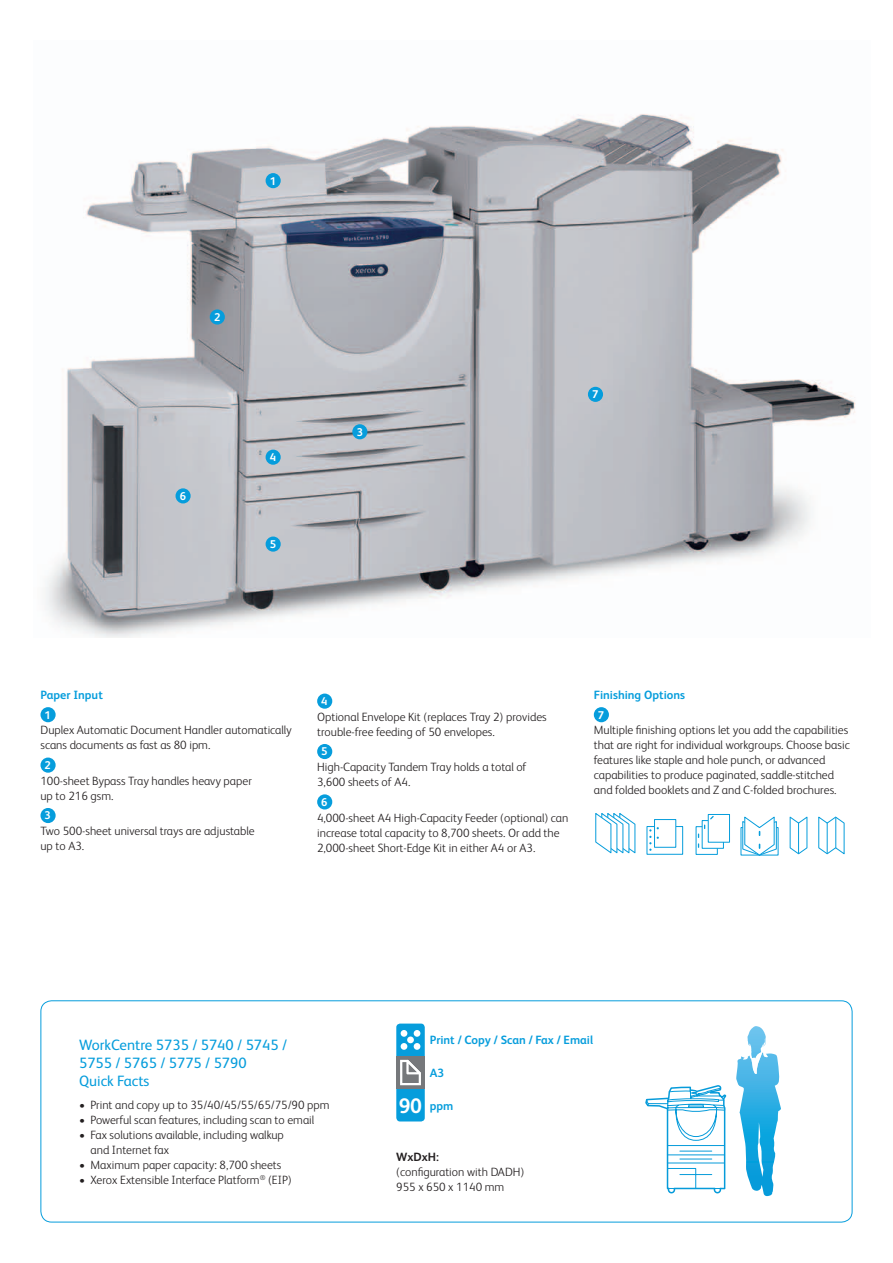
<style>
.page{position:relative;width:893px;height:1263px;background:#fff}
.page>*{position:absolute;margin:0;border:0;box-sizing:border-box;transform-origin:0 0}
.t1{font:15px/18px "Xerox Sans";color:#069ddc}
.t2{font:300 12px/15px "Xerox Sans";color:#231f20}
.t3{font:700 12px "Xerox Sans";color:#069ddc}
.t4{font:700 12px "Xerox Sans";color:#231f20}
.t5{font:700 11.25px "Xerox Sans";color:#fff}
.s1{font-size:21px;color:#fff}
</style>
<div class="page">
<img style="left:45px;top:114px;width:811px;height:523px">
<div style="left:266px;top:173px;width:15px;height:15px;background:#069ddc;border-radius:50%"></div>
<div style="left:266px;top:450px;width:15px;height:15px;background:#069ddc;border-radius:50%"></div>
<div style="left:266px;top:536px;width:15px;height:16px;background:#069ddc;border-radius:50%"></div>
<div style="left:176px;top:488px;width:15px;height:15px;background:#069ddc;border-radius:50%"></div>
<div style="left:588px;top:387px;width:15px;height:15px;background:#069ddc;border-radius:50%"></div>
<div style="left:352px;top:424px;width:15px;height:15px;background:#069ddc;border-radius:50%"></div>
<div style="left:210px;top:309px;width:15px;height:16px;background:#069ddc;border-radius:50%"></div>
<div style="left:41px;top:707px;width:15px;height:15px;background:#069ddc;border-radius:50%"></div>
<div style="left:41px;top:757px;width:15px;height:16px;background:#069ddc;border-radius:50%"></div>
<div style="left:41px;top:808px;width:15px;height:15px;background:#069ddc;border-radius:50%"></div>
<div style="left:317px;top:693px;width:15px;height:16px;background:#069ddc;border-radius:50%"></div>
<div style="left:317px;top:744px;width:15px;height:15px;background:#069ddc;border-radius:50%"></div>
<div style="left:317px;top:794px;width:15px;height:15px;background:#069ddc;border-radius:50%"></div>
<div style="left:594px;top:707px;width:15px;height:15px;background:#069ddc;border-radius:50%"></div>
<svg style="left:595px;top:813px;width:40px;height:40px"></svg>
<div style="left:646px;top:826px;width:37px;height:29px;border:1px solid #069ddc"></div>
<div style="left:654px;top:819px;width:22px;height:28px;background:#fff"></div>
<div style="left:654px;top:819px;width:22px;height:29px;border:1px solid #069ddc"></div>
<svg style="left:649px;top:829px;width:2px;height:22px"></svg>
<svg style="left:698px;top:828px;width:4px;height:21px"></svg>
<div style="left:696px;top:826px;width:22px;height:29px;border:1px solid #069ddc"></div>
<div style="left:702px;top:820px;width:22px;height:29px;background:#fff;border:1px solid #069ddc"></div>
<div style="left:708px;top:814px;width:21px;height:28px;background:#fff"></div>
<div style="left:708px;top:814px;width:22px;height:29px;border:1px solid #069ddc"></div>
<svg style="left:704px;top:815px;width:11px;height:13px"></svg>
<svg style="left:742px;top:817px;width:35px;height:38px"></svg>
<svg style="left:790px;top:817px;width:17px;height:37px"></svg>
<hr style="left:798px;top:823px;width:1px;height:30px;background:#069ddc">
<svg style="left:818px;top:817px;width:27px;height:37px"></svg>
<hr style="left:827px;top:823px;width:1px;height:30px;background:#069ddc">
<hr style="left:835px;top:817px;width:1px;height:31px;background:#069ddc">
<div style="left:41px;top:1000px;width:811px;height:222px;border:1px solid #069ddc;border-radius:11px"></div>
<svg style="left:736px;top:1026px;width:45px;height:170px"></svg>
<svg style="left:645px;top:1085px;width:82px;height:109px"></svg>
<div style="left:396px;top:1023px;width:29px;height:98px;background:#069ddc;border-radius:4px"></div>
<div style="left:414px;top:1043px;width:6px;height:7px;background:#fff;border-radius:50%"></div>
<div style="left:407px;top:1036px;width:7px;height:7px;background:#fff;border-radius:50%"></div>
<div style="left:401px;top:1030px;width:6px;height:7px;background:#fff;border-radius:50%"></div>
<div style="left:414px;top:1030px;width:6px;height:7px;background:#fff;border-radius:50%"></div>
<div style="left:401px;top:1043px;width:6px;height:7px;background:#fff;border-radius:50%"></div>
<div style="left:396px;top:1056px;width:29px;height:33px;background:#76787b"></div>
<svg style="left:400px;top:1060px;width:21px;height:25px"></svg>
<p class="t5" style="left:270px;top:173px;width:8px">1</p>
<p class="t5" style="left:214px;top:309px;width:8px">2</p>
<p class="t5" style="left:180px;top:488px;width:8px">6</p>
<p class="t5" style="left:270px;top:449px;width:8px">4</p>
<p class="t5" style="left:270px;top:536px;width:8px">5</p>
<p class="t5" style="left:357px;top:424px;width:8px">3</p>
<p class="t5" style="left:592px;top:387px;width:8px">7</p>
<p class="t3" style="left:40px;top:686px;width:64px">Paper Input</p>
<p class="t5" style="left:44px;top:707px;width:8px">1</p>
<p class="t2" style="left:41px;top:722px;width:253px">Duplex Automatic Document Handler automatically scans documents as fast as 80 ipm.</p>
<p class="t5" style="left:44px;top:757px;width:8px">2</p>
<p class="t2" style="left:41px;top:772px;width:213px">100-sheet Bypass Tray handles heavy paper up to 216 gsm.</p>
<p class="t5" style="left:44px;top:808px;width:8px">3</p>
<p class="t2" style="left:41px;top:823px;width:216px">Two 500-sheet universal trays are adjustable up to A3.</p>
<p class="t5" style="left:321px;top:693px;width:8px">4</p>
<p class="t2" style="left:317px;top:708px;width:231px">Optional Envelope Kit (replaces Tray 2) provides trouble-free feeding of 50 envelopes.</p>
<p class="t5" style="left:321px;top:744px;width:8px">5</p>
<p class="t2" style="left:317px;top:759px;width:211px">High-Capacity Tandem Tray holds a total of<br>3,600 sheets of A4.</p>
<p class="t5" style="left:321px;top:794px;width:8px">6</p>
<p class="t2" style="left:317px;top:809px;width:253px">4,000-sheet A4 High-Capacity Feeder (optional) can increase total capacity to 8,700 sheets. Or add the<br>2,000-sheet Short-Edge Kit in either A4 or A3.</p>
<p class="t3" style="left:594px;top:686px;width:93px">Finishing Options</p>
<p class="t5" style="left:598px;top:707px;width:8px">7</p>
<p class="t2" style="left:594px;top:722px;width:257px">Multiple finishing options let you add the capabilities that are right for individual workgroups. Choose basic features like staple and hole punch, or advanced capabilities to produce paginated, saddle-stitched and folded booklets and Z and C-folded brochures.</p>
<p class="t1" style="left:79px;top:1035px;width:209px">WorkCentre 5735 / 5740 / 5745 /<br>5755 / 5765 / 5775 / 5790<br>Quick Facts</p>
<p class="t2" style="left:79px;top:1096px;width:252px">• Print and copy up to 35/40/45/55/65/75/90 ppm</p>
<p class="t2" style="left:79px;top:1111px;width:237px">• Powerful scan features, including scan to email</p>
<p class="t2" style="left:90px;top:1126px;width:195px;text-indent:-11px">• Fax solutions available, including walkup and Internet fax</p>
<p class="t2" style="left:79px;top:1156px;width:204px">• Maximum paper capacity: 8,700 sheets</p>
<p class="t2" style="left:79px;top:1171px;width:214px">• Xerox Extensible Interface Platform<sup>®</sup> (EIP)</p>
<p class="t3" style="left:430px;top:1031px;width:165px">Print / Copy / Scan / Fax / Email</p>
<p class="t3" style="left:430px;top:1064px;width:16px">A3</p>
<p class="t3" style="left:399px;top:1097px;width:56px"><span class="s1">90</span> ppm</p>
<p class="t4" style="left:396px;top:1149px;width:44px">WxDxH:</p>
<p class="t2" style="left:396px;top:1164px;width:130px">(configuration with DADH)<br>955 x 650 x 1140 mm</p>
</div>
